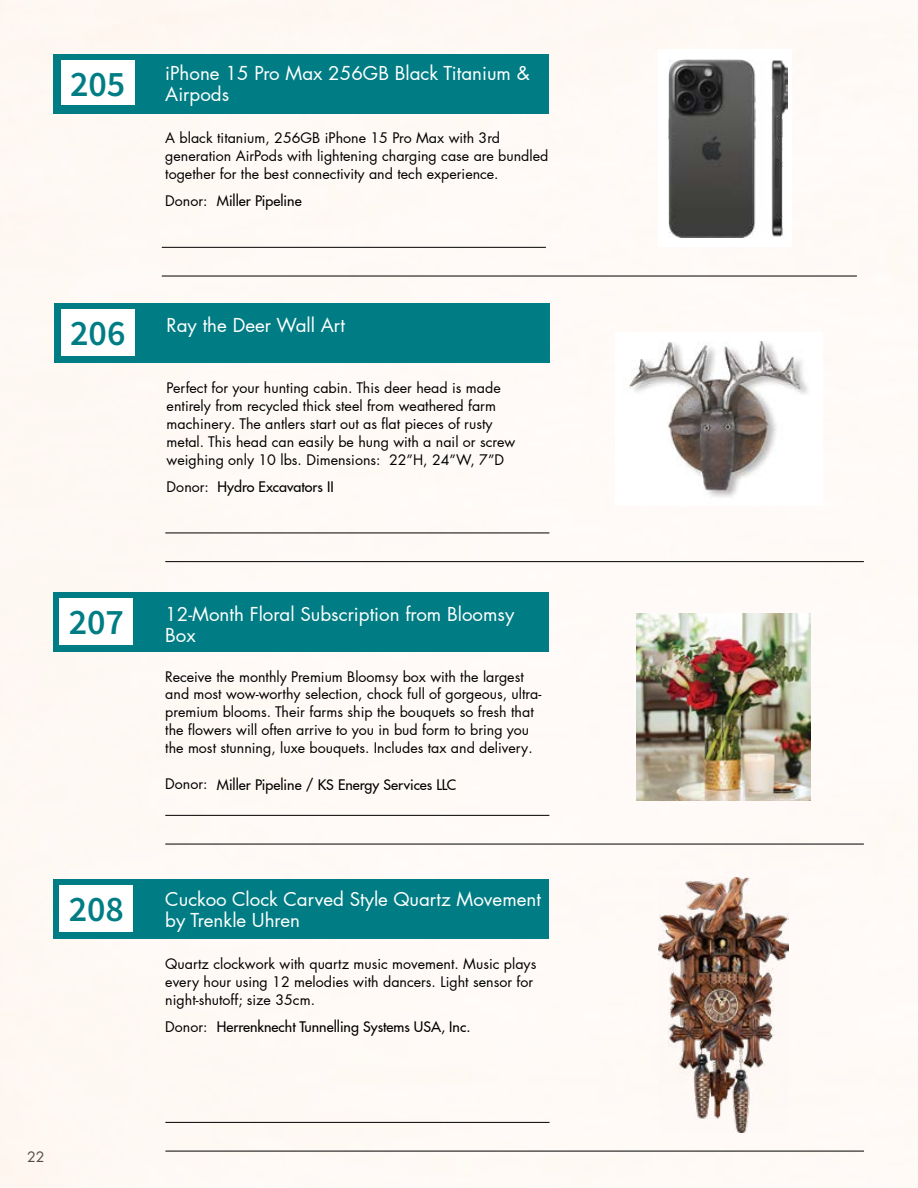
<style>
.page{position:relative;width:918px;height:1188px;background:#fffaf6}
.page>*{position:absolute;margin:0;border:0;box-sizing:border-box;transform-origin:0 0}
.t1{font:600 36px "Source Sans Pro";color:#007d84}
.t2{font:18.75px/21px "Futura LT Pro";color:#fff}
.t3{font:14.25px/18px "Futura LT Pro";color:#000}
.t4{font:500 14.25px "Futura LT Pro";color:#000}
.s1{font-weight:400}
.s2{font-family:"Source Sans Pro";font-weight:600;font-size:36px;color:#007d84}
</style>
<div class="page">
<div style="left:53px;top:54px;width:496px;height:59px;background:#007d84"></div>
<hr style="left:162px;top:276px;width:695px;height:1px;background:#000">
<hr style="left:162px;top:247px;width:384px;height:1px;background:#000">
<div style="left:61px;top:60px;width:73px;height:45px;background:#fff"></div>
<hr style="left:165px;top:561px;width:699px;height:1px;background:#000">
<hr style="left:165px;top:533px;width:384px;height:1px;background:#000">
<div style="left:53px;top:592px;width:496px;height:60px;background:#007d84"></div>
<div style="left:60px;top:598px;width:73px;height:46px;background:#fff"></div>
<hr style="left:165px;top:844px;width:699px;height:1px;background:#000">
<hr style="left:165px;top:815px;width:384px;height:1px;background:#000">
<div style="left:53px;top:880px;width:496px;height:59px;background:#007d84"></div>
<div style="left:60px;top:886px;width:73px;height:46px;background:#fff"></div>
<div style="left:55px;top:303px;width:495px;height:60px;background:#007d84"></div>
<div style="left:61px;top:309px;width:73px;height:47px;background:#fff"></div>
<div style="left:659px;top:50px;width:133px;height:197px;background:#fff"></div>
<img style="left:668px;top:60px;width:120px;height:177px">
<img style="left:616px;top:333px;width:207px;height:172px">
<img style="left:637px;top:613px;width:174px;height:188px">
<img style="left:659px;top:877px;width:129px;height:256px">
<hr style="left:165px;top:1151px;width:699px;height:1px;background:#000">
<hr style="left:165px;top:1122px;width:385px;height:1px;background:#000">
<h2 class="t2" style="left:70px;top:63px;width:461px;text-indent:95px">iPhone 15 Pro Max 256GB Black Titanium &amp;<br><sup>205</sup> Airpods</h2>
<p class="t3" style="left:165px;top:129px;width:385px">A black titanium, 256GB iPhone 15 Pro Max with 3rd generation AirPods with lightening charging case are bundled together for the best connectivity and tech experience.</p>
<p class="t4" style="left:165px;top:191px;width:138px"><span class="s1">Donor:</span> Miller Pipeline</p>
<h1 class="t1" style="left:70px;top:309px;width:57px">206</h1>
<h2 class="t2" style="left:167px;top:315px;width:180px">Ray the Deer Wall Art</h2>
<p class="t3" style="left:167px;top:378px;width:350px">Perfect for your hunting cabin. This deer head is made entirely from recycled thick steel from weathered farm machinery. The antlers start out as flat pieces of rusty metal. This head can easily be hung with a nail or screw weighing only 10 lbs. Dimensions: 22”H, 24”W, 7”D</p>
<p class="t4" style="left:167px;top:476px;width:169px"><span class="s1">Donor:</span> Hydro Excavators II</p>
<h2 class="t2" style="left:165px;top:604px;width:351px;text-indent:-97px"><span class="s2">207</span> 12-Month Floral Subscription from Bloomsy<br>Box</h2>
<p class="t3" style="left:165px;top:667px;width:378px">Receive the monthly Premium Bloomsy box with the largest and most wow-worthy selection, chock full of gorgeous, ultra&shy;premium blooms. Their farms ship the bouquets so fresh that the flowers will often arrive to you in bud form to bring you the most stunning, luxe bouquets. Includes tax and delivery.</p>
<p class="t4" style="left:165px;top:774px;width:293px"><span class="s1">Donor:</span> Miller Pipeline / KS Energy Services LLC</p>
<h2 class="t2" style="left:165px;top:888px;width:377px;text-indent:-97px"><span class="s2">208</span> Cuckoo Clock Carved Style Quartz Movement by Trenkle Uhren</h2>
<p class="t3" style="left:165px;top:955px;width:373px">Quartz clockwork with quartz music movement. Music plays every hour using 12 melodies with dancers. Light sensor for night-shutoff; size 35cm.</p>
<p class="t4" style="left:165px;top:1016px;width:307px"><span class="s1">Donor:</span> Herrenknecht Tunnelling Systems USA, Inc.</p>
<p class="t3" style="left:27px;top:1147px;width:19px">22</p>
</div>
